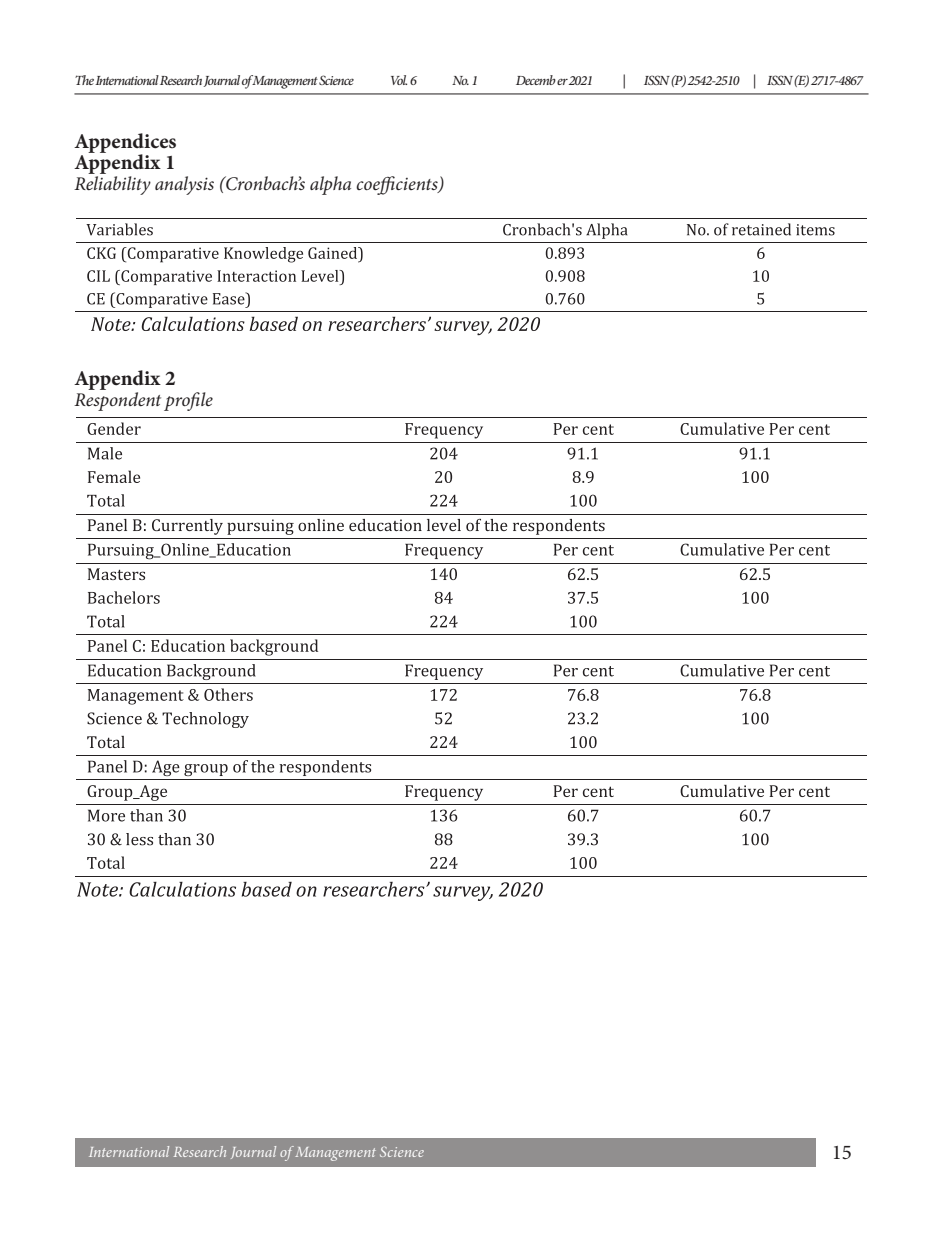
<style>
.page{position:relative;width:943px;height:1241px;background:#fff}
.page>*{position:absolute;margin:0;border:0;box-sizing:border-box;transform-origin:0 0}
.t1{font:700 21px "Minion Pro";color:#231f20}
.t2{font:21px "Minion Pro";color:#231f20}
.t3{font:italic 19.25px "Minion Pro";letter-spacing:-.01em;color:#231f20}
.t4{font:italic 15.75px "Minion Pro";letter-spacing:-.005em;color:#fff}
.t5{font:italic 500 14px "Minion Pro";letter-spacing:-.065em;color:#231f20}
</style>
<div class="page">
<div style="left:75px;top:1138px;width:792px;height:28px;background:#918f8f"></div>
<div style="left:816px;top:1138px;width:52px;height:28px;background:#fff"></div>
<hr style="left:74px;top:93px;width:794px;height:1px;background:#231f20">
<svg style="left:86px;top:223px;width:67px;height:12px"></svg>
<svg style="left:503px;top:223px;width:124px;height:16px"></svg>
<svg style="left:686px;top:223px;width:148px;height:12px"></svg>
<hr style="left:77px;top:218px;width:399px;height:1px;background:#231f20">
<hr style="left:477px;top:218px;width:180px;height:1px;background:#231f20">
<hr style="left:657px;top:218px;width:210px;height:1px;background:#231f20">
<svg style="left:87px;top:247px;width:275px;height:15px"></svg>
<svg style="left:546px;top:247px;width:38px;height:12px"></svg>
<svg style="left:757px;top:247px;width:7px;height:12px"></svg>
<hr style="left:77px;top:242px;width:399px;height:1px;background:#231f20">
<hr style="left:477px;top:242px;width:180px;height:1px;background:#231f20">
<hr style="left:657px;top:242px;width:210px;height:1px;background:#231f20">
<svg style="left:87px;top:270px;width:257px;height:15px"></svg>
<svg style="left:546px;top:270px;width:38px;height:12px"></svg>
<svg style="left:753px;top:270px;width:16px;height:12px"></svg>
<svg style="left:546px;top:293px;width:38px;height:11px"></svg>
<svg style="left:757px;top:292px;width:7px;height:12px"></svg>
<hr style="left:75px;top:311px;width:401px;height:1px;background:#231f20">
<hr style="left:475px;top:311px;width:182px;height:1px;background:#231f20">
<hr style="left:656px;top:311px;width:211px;height:1px;background:#231f20">
<svg style="left:87px;top:292px;width:453px;height:43px"></svg>
<svg style="left:88px;top:422px;width:53px;height:13px"></svg>
<svg style="left:405px;top:423px;width:78px;height:15px"></svg>
<svg style="left:553px;top:423px;width:61px;height:12px"></svg>
<svg style="left:680px;top:422px;width:150px;height:13px"></svg>
<hr style="left:77px;top:417px;width:290px;height:1px;background:#231f20">
<hr style="left:368px;top:417px;width:155px;height:1px;background:#231f20">
<hr style="left:524px;top:417px;width:122px;height:1px;background:#231f20">
<hr style="left:647px;top:417px;width:219px;height:1px;background:#231f20">
<svg style="left:88px;top:447px;width:34px;height:12px"></svg>
<svg style="left:430px;top:447px;width:27px;height:12px"></svg>
<svg style="left:567px;top:447px;width:31px;height:12px"></svg>
<svg style="left:739px;top:447px;width:31px;height:12px"></svg>
<hr style="left:77px;top:441px;width:290px;height:1px;background:#231f20">
<hr style="left:368px;top:441px;width:155px;height:1px;background:#231f20">
<hr style="left:524px;top:441px;width:122px;height:1px;background:#231f20">
<hr style="left:647px;top:441px;width:219px;height:1px;background:#231f20">
<svg style="left:88px;top:470px;width:52px;height:13px"></svg>
<svg style="left:435px;top:471px;width:17px;height:12px"></svg>
<svg style="left:573px;top:471px;width:20px;height:12px"></svg>
<svg style="left:742px;top:471px;width:26px;height:12px"></svg>
<svg style="left:87px;top:494px;width:38px;height:12px"></svg>
<svg style="left:430px;top:494px;width:27px;height:12px"></svg>
<svg style="left:570px;top:494px;width:26px;height:12px"></svg>
<hr style="left:77px;top:513px;width:290px;height:1px;background:#231f20">
<hr style="left:524px;top:513px;width:122px;height:1px;background:#231f20">
<hr style="left:647px;top:513px;width:219px;height:1px;background:#231f20">
<svg style="left:680px;top:543px;width:150px;height:12px"></svg>
<hr style="left:77px;top:538px;width:290px;height:1px;background:#231f20">
<hr style="left:524px;top:538px;width:122px;height:1px;background:#231f20">
<hr style="left:647px;top:538px;width:219px;height:1px;background:#231f20">
<svg style="left:740px;top:567px;width:30px;height:13px"></svg>
<hr style="left:77px;top:562px;width:290px;height:1px;background:#231f20">
<svg style="left:88px;top:513px;width:526px;height:67px"></svg>
<hr style="left:524px;top:562px;width:122px;height:1px;background:#231f20">
<hr style="left:647px;top:562px;width:219px;height:1px;background:#231f20">
<svg style="left:88px;top:591px;width:72px;height:12px"></svg>
<svg style="left:435px;top:591px;width:17px;height:12px"></svg>
<svg style="left:568px;top:591px;width:30px;height:12px"></svg>
<svg style="left:742px;top:591px;width:26px;height:12px"></svg>
<svg style="left:87px;top:615px;width:38px;height:12px"></svg>
<svg style="left:430px;top:615px;width:27px;height:12px"></svg>
<svg style="left:570px;top:615px;width:26px;height:12px"></svg>
<svg style="left:88px;top:639px;width:230px;height:16px"></svg>
<hr style="left:77px;top:634px;width:290px;height:1px;background:#231f20">
<hr style="left:368px;top:634px;width:155px;height:1px;background:#231f20">
<hr style="left:524px;top:634px;width:122px;height:1px;background:#231f20">
<hr style="left:647px;top:634px;width:219px;height:1px;background:#231f20">
<svg style="left:88px;top:664px;width:168px;height:16px"></svg>
<svg style="left:405px;top:664px;width:78px;height:16px"></svg>
<svg style="left:553px;top:664px;width:61px;height:12px"></svg>
<svg style="left:680px;top:664px;width:150px;height:12px"></svg>
<hr style="left:77px;top:658px;width:290px;height:1px;background:#231f20">
<hr style="left:368px;top:658px;width:155px;height:1px;background:#231f20">
<hr style="left:524px;top:658px;width:122px;height:1px;background:#231f20">
<hr style="left:647px;top:658px;width:219px;height:1px;background:#231f20">
<svg style="left:88px;top:688px;width:165px;height:16px"></svg>
<svg style="left:430px;top:688px;width:26px;height:12px"></svg>
<svg style="left:568px;top:688px;width:30px;height:12px"></svg>
<svg style="left:740px;top:688px;width:30px;height:12px"></svg>
<hr style="left:77px;top:683px;width:290px;height:1px;background:#231f20">
<hr style="left:368px;top:683px;width:155px;height:1px;background:#231f20">
<hr style="left:524px;top:683px;width:122px;height:1px;background:#231f20">
<hr style="left:647px;top:683px;width:219px;height:1px;background:#231f20">
<svg style="left:88px;top:712px;width:161px;height:16px"></svg>
<svg style="left:435px;top:712px;width:17px;height:12px"></svg>
<svg style="left:568px;top:712px;width:30px;height:12px"></svg>
<svg style="left:742px;top:712px;width:26px;height:12px"></svg>
<svg style="left:87px;top:735px;width:38px;height:13px"></svg>
<svg style="left:430px;top:736px;width:27px;height:11px"></svg>
<svg style="left:570px;top:736px;width:26px;height:12px"></svg>
<hr style="left:77px;top:754px;width:290px;height:1px;background:#231f20">
<hr style="left:368px;top:754px;width:155px;height:1px;background:#231f20">
<hr style="left:524px;top:754px;width:122px;height:1px;background:#231f20">
<hr style="left:647px;top:754px;width:219px;height:1px;background:#231f20">
<svg style="left:405px;top:785px;width:78px;height:15px"></svg>
<svg style="left:553px;top:785px;width:61px;height:12px"></svg>
<svg style="left:680px;top:784px;width:150px;height:13px"></svg>
<hr style="left:77px;top:779px;width:290px;height:1px;background:#231f20">
<hr style="left:368px;top:779px;width:155px;height:1px;background:#231f20">
<hr style="left:524px;top:779px;width:122px;height:1px;background:#231f20">
<hr style="left:647px;top:779px;width:219px;height:1px;background:#231f20">
<svg style="left:430px;top:809px;width:27px;height:12px"></svg>
<svg style="left:568px;top:809px;width:30px;height:12px"></svg>
<svg style="left:740px;top:809px;width:30px;height:12px"></svg>
<hr style="left:77px;top:803px;width:290px;height:1px;background:#231f20">
<svg style="left:88px;top:754px;width:283px;height:67px"></svg>
<hr style="left:368px;top:803px;width:155px;height:1px;background:#231f20">
<hr style="left:524px;top:803px;width:122px;height:1px;background:#231f20">
<hr style="left:647px;top:803px;width:219px;height:1px;background:#231f20">
<svg style="left:88px;top:833px;width:126px;height:12px"></svg>
<svg style="left:435px;top:833px;width:17px;height:12px"></svg>
<svg style="left:568px;top:833px;width:30px;height:12px"></svg>
<svg style="left:742px;top:833px;width:26px;height:12px"></svg>
<svg style="left:87px;top:856px;width:37px;height:12px"></svg>
<svg style="left:430px;top:857px;width:27px;height:11px"></svg>
<svg style="left:570px;top:857px;width:26px;height:11px"></svg>
<hr style="left:75px;top:875px;width:292px;height:1px;background:#231f20">
<hr style="left:522px;top:875px;width:124px;height:1px;background:#231f20">
<hr style="left:645px;top:875px;width:221px;height:1px;background:#231f20">
<svg style="left:77px;top:875px;width:466px;height:25px"></svg>
<p class="t5" style="left:74px;top:70px;width:281px">The International Research Journal of Management Science</p>
<p class="t5" style="left:389px;top:70px;width:29px">Vol. 6</p>
<p class="t5" style="left:452px;top:70px;width:27px">No. 1</p>
<p class="t5" style="left:515px;top:70px;width:79px">Decemb er 2021</p>
<p class="t5" style="left:622px;top:70px;width:5px">|</p>
<p class="t5" style="left:644px;top:70px;width:220px">ISSN (P) 2542-2510 | ISSN (E) 2717-4867</p>
<p class="t1" style="left:74px;top:126px;width:104px">Appendices</p>
<p class="t1" style="left:74px;top:147px;width:103px">Appendix 1</p>
<p class="t3" style="left:74px;top:170px;width:371px">Reliability analysis (Cronbach’s alpha coefficients)</p>
<p class="t1" style="left:74px;top:363px;width:103px">Appendix 2</p>
<p class="t3" style="left:74px;top:386px;width:140px">Respondent profile</p>
<p class="t4" style="left:88px;top:1141px;width:337px">International Research Journal of Management Science</p>
<p class="t2" style="left:831px;top:1138px;width:22px">15</p>
</div>
